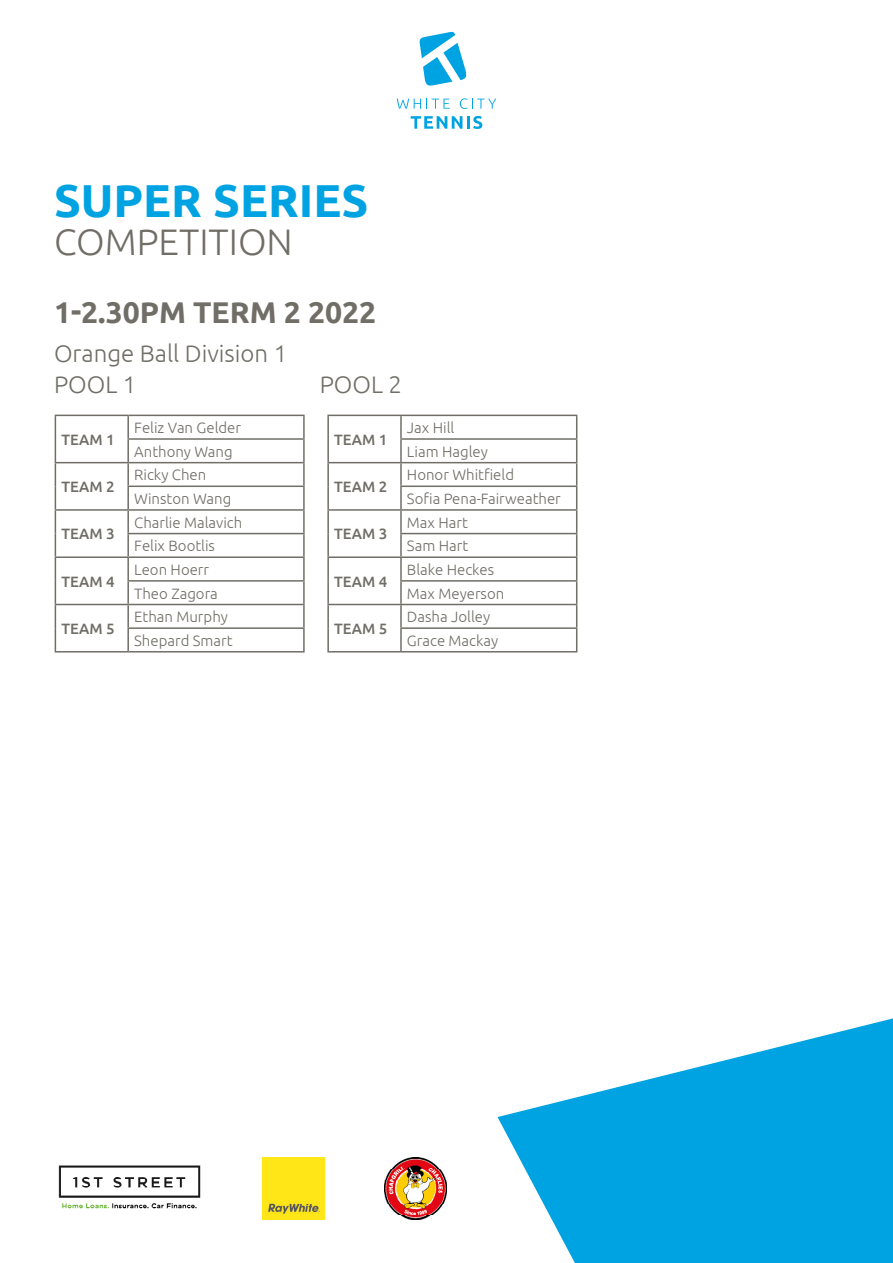
<style>
.page{position:relative;width:893px;height:1263px;background:#fff}
.page>*{position:absolute;margin:0;border:0;box-sizing:border-box;transform-origin:0 0}
.t1{font:700 46.2px "Ubuntu";color:#00a3e2}
.t2{font:300 36.9px "Ubuntu";color:#706e66}
.t3{font:700 30px "Ubuntu";color:#706e66}
.t4{font:300 24px "Ubuntu";color:#706e66}
.t5{font:300 15px "Ubuntu";color:#706e66}
.t6{font:500 15px "Ubuntu";color:#706e66}
</style>
<div class="page">
<svg style="left:497px;top:1018px;width:396px;height:245px;fill:#00a3e2"></svg>
<img style="left:385px;top:1157px;width:62px;height:62px">
<img style="left:262px;top:1157px;width:62px;height:62px">
<img style="left:58px;top:1165px;width:143px;height:44px">
<hr style="left:55px;top:415px;width:73px;height:1px;background:#706e66">
<hr style="left:128px;top:415px;width:177px;height:1px;background:#706e66">
<hr style="left:127px;top:416px;width:2px;height:22px;background:#706e66">
<hr style="left:303px;top:416px;width:2px;height:22px;background:#706e66">
<hr style="left:127px;top:438px;width:178px;height:2px;background:#706e66">
<hr style="left:127px;top:440px;width:2px;height:22px;background:#706e66">
<hr style="left:303px;top:440px;width:2px;height:22px;background:#706e66">
<hr style="left:55px;top:462px;width:73px;height:1px;background:#706e66">
<hr style="left:128px;top:462px;width:177px;height:1px;background:#706e66">
<hr style="left:127px;top:463px;width:2px;height:22px;background:#706e66">
<hr style="left:303px;top:463px;width:2px;height:22px;background:#706e66">
<hr style="left:127px;top:485px;width:178px;height:2px;background:#706e66">
<hr style="left:127px;top:487px;width:2px;height:22px;background:#706e66">
<hr style="left:303px;top:487px;width:2px;height:22px;background:#706e66">
<hr style="left:55px;top:509px;width:73px;height:2px;background:#706e66">
<hr style="left:128px;top:509px;width:177px;height:2px;background:#706e66">
<hr style="left:127px;top:511px;width:2px;height:22px;background:#706e66">
<hr style="left:303px;top:511px;width:2px;height:22px;background:#706e66">
<hr style="left:127px;top:533px;width:178px;height:1px;background:#706e66">
<hr style="left:127px;top:534px;width:2px;height:22px;background:#706e66">
<hr style="left:303px;top:534px;width:2px;height:22px;background:#706e66">
<hr style="left:55px;top:556px;width:73px;height:2px;background:#706e66">
<hr style="left:128px;top:556px;width:177px;height:2px;background:#706e66">
<hr style="left:127px;top:558px;width:2px;height:22px;background:#706e66">
<hr style="left:303px;top:558px;width:2px;height:22px;background:#706e66">
<hr style="left:127px;top:580px;width:178px;height:2px;background:#706e66">
<hr style="left:127px;top:582px;width:2px;height:22px;background:#706e66">
<hr style="left:303px;top:582px;width:2px;height:22px;background:#706e66">
<hr style="left:55px;top:604px;width:73px;height:1px;background:#706e66">
<hr style="left:128px;top:604px;width:177px;height:1px;background:#706e66">
<hr style="left:127px;top:605px;width:2px;height:22px;background:#706e66">
<hr style="left:303px;top:605px;width:2px;height:22px;background:#706e66">
<svg style="left:55px;top:416px;width:1px;height:235px"></svg>
<hr style="left:127px;top:627px;width:178px;height:2px;background:#706e66">
<hr style="left:127px;top:629px;width:2px;height:22px;background:#706e66">
<hr style="left:303px;top:629px;width:2px;height:22px;background:#706e66">
<hr style="left:55px;top:651px;width:73px;height:1px;background:#706e66">
<hr style="left:128px;top:651px;width:177px;height:1px;background:#706e66">
<hr style="left:327px;top:415px;width:74px;height:1px;background:#706e66">
<hr style="left:327px;top:416px;width:2px;height:23px;background:#706e66">
<hr style="left:401px;top:415px;width:176px;height:1px;background:#706e66">
<hr style="left:400px;top:416px;width:2px;height:22px;background:#706e66">
<hr style="left:327px;top:439px;width:2px;height:23px;background:#706e66">
<hr style="left:400px;top:438px;width:177px;height:2px;background:#706e66">
<hr style="left:400px;top:440px;width:2px;height:22px;background:#706e66">
<hr style="left:327px;top:462px;width:74px;height:1px;background:#706e66">
<hr style="left:327px;top:463px;width:2px;height:23px;background:#706e66">
<hr style="left:401px;top:462px;width:176px;height:1px;background:#706e66">
<hr style="left:400px;top:463px;width:2px;height:22px;background:#706e66">
<hr style="left:327px;top:486px;width:2px;height:23px;background:#706e66">
<hr style="left:400px;top:485px;width:177px;height:2px;background:#706e66">
<hr style="left:400px;top:487px;width:2px;height:22px;background:#706e66">
<hr style="left:327px;top:509px;width:74px;height:2px;background:#706e66">
<hr style="left:327px;top:511px;width:2px;height:23px;background:#706e66">
<hr style="left:401px;top:509px;width:176px;height:2px;background:#706e66">
<hr style="left:400px;top:511px;width:2px;height:22px;background:#706e66">
<hr style="left:327px;top:534px;width:2px;height:22px;background:#706e66">
<hr style="left:400px;top:533px;width:177px;height:1px;background:#706e66">
<hr style="left:400px;top:534px;width:2px;height:22px;background:#706e66">
<hr style="left:327px;top:556px;width:74px;height:2px;background:#706e66">
<hr style="left:327px;top:558px;width:2px;height:23px;background:#706e66">
<hr style="left:401px;top:556px;width:176px;height:2px;background:#706e66">
<hr style="left:400px;top:558px;width:2px;height:22px;background:#706e66">
<hr style="left:327px;top:581px;width:2px;height:23px;background:#706e66">
<hr style="left:400px;top:580px;width:177px;height:2px;background:#706e66">
<hr style="left:400px;top:582px;width:2px;height:22px;background:#706e66">
<hr style="left:327px;top:604px;width:74px;height:1px;background:#706e66">
<hr style="left:327px;top:605px;width:2px;height:23px;background:#706e66">
<hr style="left:401px;top:604px;width:176px;height:1px;background:#706e66">
<hr style="left:400px;top:605px;width:2px;height:22px;background:#706e66">
<hr style="left:327px;top:628px;width:2px;height:23px;background:#706e66">
<hr style="left:400px;top:627px;width:177px;height:2px;background:#706e66">
<hr style="left:400px;top:629px;width:2px;height:22px;background:#706e66">
<svg style="left:576px;top:416px;width:1px;height:235px"></svg>
<hr style="left:327px;top:651px;width:74px;height:1px;background:#706e66">
<hr style="left:401px;top:651px;width:176px;height:1px;background:#706e66">
<svg style="left:411px;top:116px;width:71px;height:13px"></svg>
<svg style="left:397px;top:99px;width:53px;height:10px"></svg>
<svg style="left:460px;top:98px;width:36px;height:11px"></svg>
<svg style="left:419px;top:31px;width:48px;height:55px"></svg>
<p class="t1" style="left:54px;top:173px;width:316px">SUPER SERIES</p>
<p class="t2" style="left:54px;top:220px;width:240px">COMPETITION</p>
<p class="t3" style="left:54px;top:294px;width:324px">1-2.30PM TERM 2 2022</p>
<p class="t4" style="left:54px;top:339px;width:235px">Orange Ball Division 1</p>
<p class="t4" style="left:54px;top:370px;width:84px">POOL 1</p>
<p class="t4" style="left:320px;top:370px;width:84px">POOL 2</p>
<p class="t6" style="left:61px;top:430px;width:55px">TEAM 1</p>
<p class="t5" style="left:134px;top:419px;width:108px">Feliz Van Gelder</p>
<p class="t5" style="left:134px;top:442px;width:100px">Anthony Wang</p>
<p class="t6" style="left:334px;top:430px;width:55px">TEAM 1</p>
<p class="t5" style="left:407px;top:419px;width:49px">Jax Hill</p>
<p class="t5" style="left:407px;top:442px;width:82px">Liam Hagley</p>
<p class="t6" style="left:61px;top:477px;width:55px">TEAM 2</p>
<p class="t5" style="left:134px;top:466px;width:74px">Ricky Chen</p>
<p class="t5" style="left:134px;top:490px;width:99px">Winston Wang</p>
<p class="t6" style="left:334px;top:477px;width:55px">TEAM 2</p>
<p class="t5" style="left:407px;top:466px;width:109px">Honor Whitfield</p>
<p class="t5" style="left:407px;top:490px;width:155px">Sofia Pena-Fairweather</p>
<p class="t6" style="left:61px;top:525px;width:55px">TEAM 3</p>
<p class="t5" style="left:134px;top:513px;width:110px">Charlie Malavich</p>
<p class="t5" style="left:134px;top:537px;width:82px">Felix Bootlis</p>
<p class="t6" style="left:334px;top:525px;width:55px">TEAM 3</p>
<p class="t5" style="left:407px;top:513px;width:62px">Max Hart</p>
<p class="t5" style="left:407px;top:537px;width:63px">Sam Hart</p>
<p class="t6" style="left:61px;top:572px;width:55px">TEAM 4</p>
<p class="t5" style="left:134px;top:560px;width:76px">Leon Hoerr</p>
<p class="t5" style="left:134px;top:584px;width:85px">Theo Zagora</p>
<p class="t6" style="left:334px;top:572px;width:55px">TEAM 4</p>
<p class="t5" style="left:407px;top:560px;width:89px">Blake Heckes</p>
<p class="t5" style="left:407px;top:584px;width:99px">Max Meyerson</p>
<p class="t6" style="left:61px;top:619px;width:55px">TEAM 5</p>
<p class="t5" style="left:134px;top:608px;width:95px">Ethan Murphy</p>
<p class="t5" style="left:134px;top:631px;width:100px">Shepard Smart</p>
<p class="t6" style="left:334px;top:619px;width:55px">TEAM 5</p>
<p class="t5" style="left:407px;top:608px;width:85px">Dasha Jolley</p>
<p class="t5" style="left:407px;top:631px;width:93px">Grace Mackay</p>
</div>
